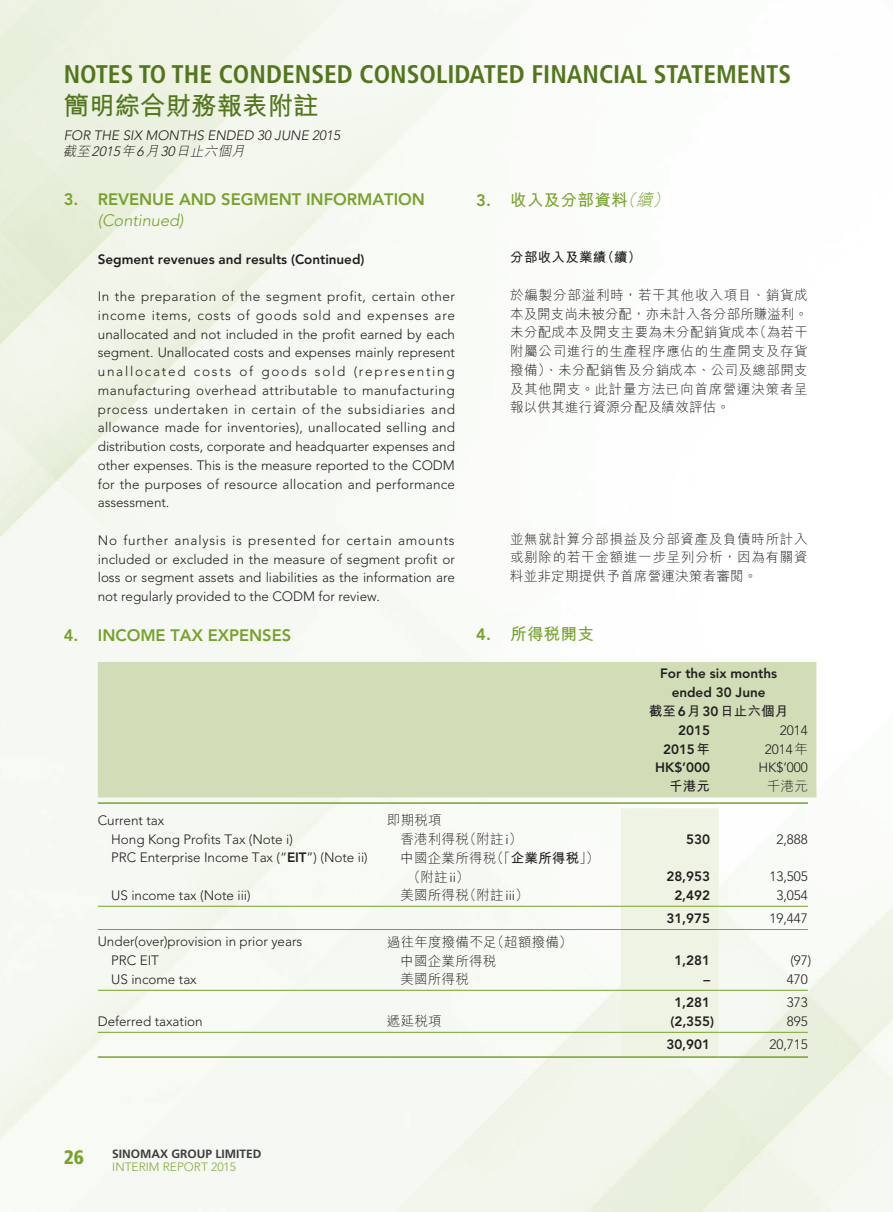
<style>
.page{position:relative;width:893px;height:1212px;background:#fff}
.page>*{position:absolute;margin:0;border:0;box-sizing:border-box;transform-origin:0 0}
.t1{font:700 condensed 25.5px "Frutiger LT Std";color:#53761d}
.t2{font:700 25.5px "M Hei HK";color:#53761d}
.t3{font:900 condensed 19.5px "Frutiger LT Std";color:#78a22d}
.t4{font:800 16.5px "Avenir LT Std";letter-spacing:-.005em;color:#78a22d}
.t5{font:700 16.5px "M Hei HK";letter-spacing:.02em;color:#78a22d}
.t6{font:italic 300 16.5px "Avenir LT Std";color:#78a22d}
.t7{font:300 13.5px/18.8px "Avenir LT Std";letter-spacing:-.005em;color:#231f20;text-align:justify}
.t8{font:300 13.5px/18.8px "M Hei HK";letter-spacing:.02em;color:#231f20;text-align:justify}
.t9{font:800 13.5px/18.8px "Avenir LT Std";letter-spacing:-.005em;color:#231f20;text-align:center}
.t10{font:italic 300 13.5px "Avenir LT Std";letter-spacing:-.005em;color:#231f20}
.t11{font:700 13.5px "M Hei HK";letter-spacing:.015em;color:#231f20}
.t12{font:italic 300 13.5px "M Hei HK";color:#231f20}
.t13{font:700 12px "Frutiger LT Std";color:#3e3e3f}
.t14{font:300 12px "Avenir LT Std";color:#84a93d}
.s1{font-family:"Avenir LT Std"}
.s2{font-family:"Avenir LT Std";font-weight:800}
.s3{font-weight:300;font-style:italic}
.s4{font-family:"M Hei HK";font-weight:700}
.s5{font-family:"M Hei HK"}
.s6{font-weight:800}
.s7{font-weight:700}
</style>
<div class="page">
<div style="left:98px;top:662px;width:718px;height:135px;background:#d0ddb6"></div>
<div style="left:621px;top:808px;width:98px;height:248px;background:#eef3e3"></div>
<hr style="left:98px;top:802px;width:289px;height:2px;background:#78a22d">
<hr style="left:387px;top:802px;width:234px;height:2px;background:#78a22d">
<hr style="left:621px;top:802px;width:98px;height:2px;background:#78a22d">
<hr style="left:719px;top:802px;width:89px;height:2px;background:#78a22d">
<hr style="left:98px;top:906px;width:289px;height:1px;background:#78a22d">
<hr style="left:387px;top:906px;width:234px;height:1px;background:#78a22d">
<hr style="left:621px;top:906px;width:98px;height:1px;background:#78a22d">
<hr style="left:719px;top:906px;width:89px;height:1px;background:#78a22d">
<hr style="left:98px;top:929px;width:289px;height:1px;background:#78a22d">
<hr style="left:387px;top:929px;width:234px;height:1px;background:#78a22d">
<hr style="left:621px;top:929px;width:98px;height:1px;background:#78a22d">
<hr style="left:719px;top:929px;width:89px;height:1px;background:#78a22d">
<hr style="left:98px;top:990px;width:289px;height:1px;background:#78a22d">
<hr style="left:387px;top:990px;width:234px;height:1px;background:#78a22d">
<hr style="left:621px;top:990px;width:98px;height:1px;background:#78a22d">
<hr style="left:719px;top:990px;width:89px;height:1px;background:#78a22d">
<hr style="left:98px;top:1032px;width:289px;height:1px;background:#78a22d">
<hr style="left:387px;top:1032px;width:234px;height:1px;background:#78a22d">
<hr style="left:621px;top:1032px;width:98px;height:1px;background:#78a22d">
<hr style="left:719px;top:1032px;width:89px;height:1px;background:#78a22d">
<hr style="left:98px;top:1056px;width:289px;height:2px;background:#78a22d">
<hr style="left:387px;top:1056px;width:234px;height:2px;background:#78a22d">
<hr style="left:621px;top:1056px;width:98px;height:2px;background:#78a22d">
<hr style="left:719px;top:1056px;width:89px;height:2px;background:#78a22d">
<h1 class="t1" style="left:64px;top:59px;width:31px">NOTES</h1>
<h1 class="t1" style="left:139px;top:59px;width:110px">TO THE CONDENSED</h1>
<h1 class="t1" style="left:360px;top:59px;width:31px">CONSO</h1>
<h1 class="t1" style="left:436px;top:59px;width:25px">LIDATED</h1>
<h1 class="t1" style="left:531px;top:59px;width:26px">FINANCIA</h1>
<h1 class="t1" style="left:636px;top:59px;width:46px">L STATEMENTS</h1>
<h1 class="t2" style="left:64px;top:87px;width:256px">簡明綜合財務報表附註</h1>
<p class="t10" style="left:64px;top:127px;width:278px">FOR THE SIX MONTHS ENDED 30 JUNE 2015</p>
<p class="t12" style="left:63px;top:144px;width:186px">截至<span class="s1">2015</span>年<span class="s1">6</span>月<span class="s1">30</span>日止六個月</p>
<p class="t4" style="left:64px;top:190px;width:363px">3. REVENUE AND SEGMENT INFORMATION</p>
<p class="t6" style="left:98px;top:211px;width:87px">(CONTINUED)</p>
<p class="t9" style="left:98px;top:250px;width:268px">Segment revenues and results (Continued)</p>
<p class="t7" style="left:98px;top:287px;width:359px">In the preparation of the segment profit, certain other income items, costs of goods sold and expenses are unallocated and not included in the profit earned by each segment. Unallocated costs and expenses mainly represent unallocated costs of goods sold (representing manufacturing overhead attributable to manufacturing process undertaken in certain of the subsidiaries and allowance made for inventories), unallocated selling and distribution costs, corporate and headquarter expenses and other expenses. This is the measure reported to the CODM for the purposes of resource allocation and performance assessment.</p>
<p class="t7" style="left:98px;top:531px;width:359px">No further analysis is presented for certain amounts included or excluded in the measure of segment profit or loss or segment assets and liabilities as the information are not regularly provided to the CODM for review.</p>
<p class="t4" style="left:64px;top:625px;width:229px">4. INCOME TAX EXPENSES</p>
<p class="t5" style="left:476px;top:188px;width:198px"><span class="s2">3.</span> 收入及分部資料<span class="s3">（續）</span></p>
<p class="t11" style="left:510px;top:248px;width:132px">分部收入及業績（續）</p>
<p class="t8" style="left:510px;top:285px;width:299px">於編製分部溢利時，若干其他收入項目、銷貨成本及開支尚未被分配，亦未計入各分部所賺溢利。未分配成本及開支主要為未分配銷貨成本（為若干附屬公司進行的生產程序應佔的生產開支及存貨撥備）、未分配銷售及分銷成本、公司及總部開支及其他開支。此計量方法已向首席營運決策者呈報以供其進行資源分配及績效評估。</p>
<p class="t8" style="left:510px;top:529px;width:299px">並無就計算分部損益及分部資產及負債時所計入或剔除的若干金額進一步呈列分析，因為有關資料並非定期提供予首席營運決策者審閱。</p>
<p class="t5" style="left:476px;top:622px;width:119px"><span class="s2">4.</span> 所得稅開支</p>
<p class="t9" style="left:660px;top:664px;width:118px">For the six months ended 30 June</p>
<p class="t11" style="left:649px;top:702px;width:141px">截至<span class="s2">6</span>月<span class="s2">30</span>日止六個月</p>
<p class="t9" style="left:678px;top:721px;width:33px">2015</p>
<p class="t7" style="left:780px;top:721px;width:29px">2014</p>
<p class="t9" style="left:663px;top:740px;width:48px">2015<span class="s4">年</span></p>
<p class="t7" style="left:765px;top:740px;width:45px">2014<span class="s5">年</span></p>
<p class="t9" style="left:655px;top:758px;width:56px">HK$’000</p>
<p class="t7" style="left:759px;top:758px;width:51px">HK$’000</p>
<p class="t11" style="left:669px;top:777px;width:42px">千港元</p>
<p class="t8" style="left:767px;top:777px;width:42px">千港元</p>
<p class="t7" style="left:98px;top:811px;width:68px">Current tax</p>
<p class="t8" style="left:387px;top:811px;width:56px">即期稅項</p>
<p class="t7" style="left:111px;top:829px;width:183px">Hong Kong Profits Tax (Note i)</p>
<p class="t8" style="left:400px;top:829px;width:123px">香港利得稅（附註<span class="s1">i</span>）</p>
<p class="t9" style="left:686px;top:829px;width:25px">530</p>
<p class="t7" style="left:776px;top:829px;width:33px">2,888</p>
<p class="t7" style="left:111px;top:848px;width:258px">PRC Enterprise Income Tax (“<span class="s6">EIT</span>”) (Note ii)</p>
<p class="t8" style="left:407px;top:848px;width:194px;text-indent:-7px">中國企業所得稅（「<span class="s7">企業所得稅</span>」）（附註<span class="s1">ii</span>）</p>
<p class="t9" style="left:666px;top:867px;width:45px">28,953</p>
<p class="t7" style="left:769px;top:867px;width:40px">13,505</p>
<p class="t7" style="left:111px;top:886px;width:141px">US income tax (Note iii)</p>
<p class="t8" style="left:400px;top:886px;width:130px">美國所得稅（附註<span class="s1">iii</span>）</p>
<p class="t9" style="left:674px;top:886px;width:37px">2,492</p>
<p class="t7" style="left:776px;top:886px;width:33px">3,054</p>
<p class="t9" style="left:666px;top:909px;width:45px">31,975</p>
<p class="t7" style="left:769px;top:909px;width:40px">19,447</p>
<p class="t7" style="left:98px;top:932px;width:206px">Under(over)provision in prior years</p>
<p class="t8" style="left:387px;top:932px;width:187px">過往年度撥備不足（超額撥備）</p>
<p class="t7" style="left:111px;top:951px;width:49px">PRC EIT</p>
<p class="t8" style="left:400px;top:951px;width:97px">中國企業所得稅</p>
<p class="t9" style="left:674px;top:951px;width:37px">1,281</p>
<p class="t7" style="left:790px;top:951px;width:22px">(97)</p>
<p class="t7" style="left:111px;top:970px;width:87px">US income tax</p>
<p class="t8" style="left:400px;top:970px;width:70px">美國所得稅</p>
<p class="t9" style="left:703px;top:970px;width:8px">–</p>
<p class="t7" style="left:787px;top:970px;width:22px">470</p>
<p class="t9" style="left:674px;top:993px;width:37px">1,281</p>
<p class="t7" style="left:787px;top:993px;width:22px">373</p>
<p class="t7" style="left:98px;top:1012px;width:106px">Deferred taxation</p>
<p class="t8" style="left:387px;top:1012px;width:56px">遞延稅項</p>
<p class="t9" style="left:670px;top:1012px;width:45px">(2,355)</p>
<p class="t7" style="left:787px;top:1012px;width:22px">895</p>
<p class="t9" style="left:666px;top:1035px;width:45px">30,901</p>
<p class="t7" style="left:769px;top:1035px;width:40px">20,715</p>
<h2 class="t3" style="left:64px;top:1145px;width:22px">26</h2>
<p class="t13" style="left:112px;top:1146px;width:151px">SINOMAX GROUP LIMITED</p>
<p class="t14" style="left:112px;top:1160px;width:125px">INTERIM REPORT 2015</p>
</div>
